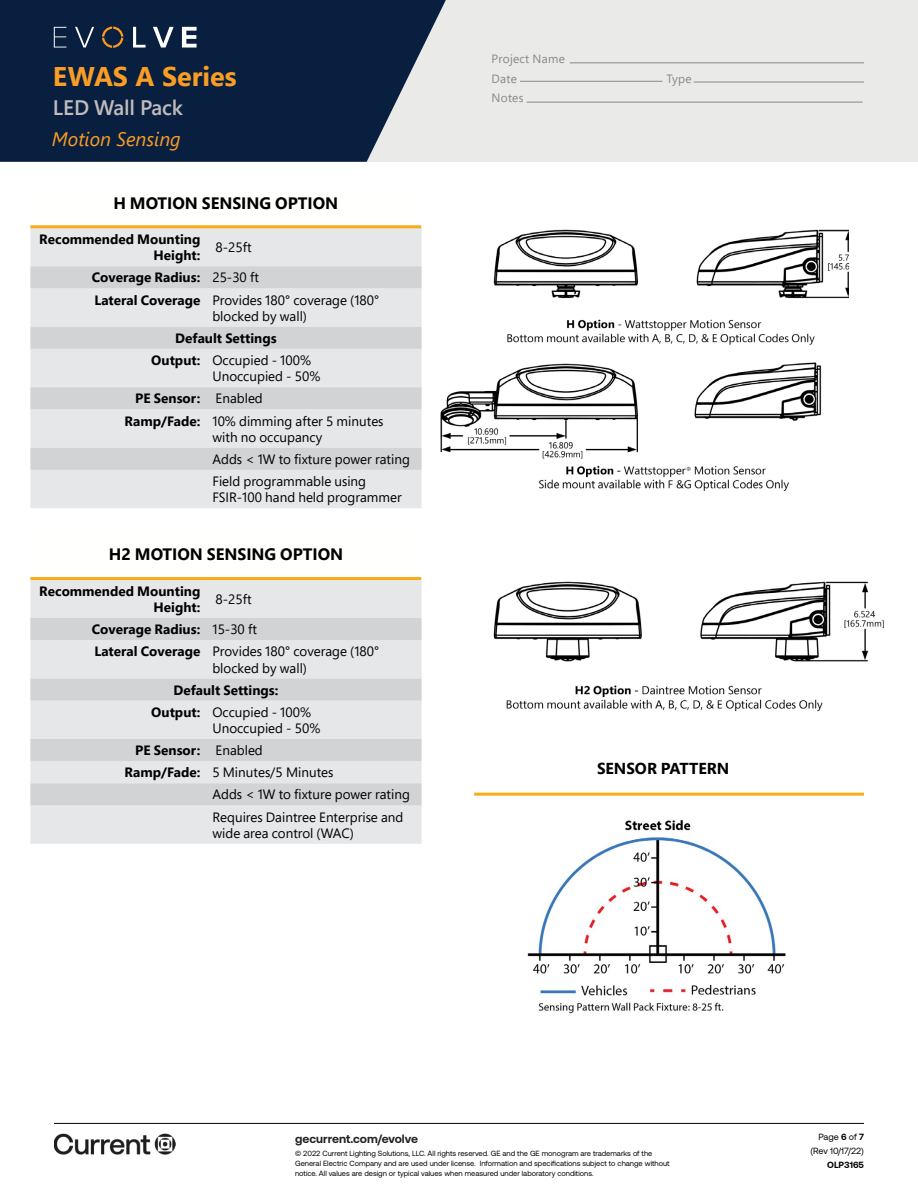
<style>
.page{position:relative;width:918px;height:1188px;background:#fff}
.page>*{position:absolute;margin:0;border:0;box-sizing:border-box;transform-origin:0 0}
.t1{font:700 27px "Segoe UI";color:#f99d25}
.t2{font:600 21px "Segoe Pro";color:#c0bcbc}
.t3{font:italic 19.5px "Segoe UI";color:#f99d25}
.t4{font:700 16.5px "Segoe Pro";color:#000}
.t5{font:700 15.9px "Segoe Pro";color:#000}
.t6{font:13.5px/22.2px "Segoe Pro";color:#000}
.t7{font:700 13.5px/16.2px "Segoe Pro";color:#000;text-align:right}
.t8{font:12px/19.5px "Segoe Pro";letter-spacing:.02em;color:#888887}
.t9{font:700 12px "Aeonik";color:#202322}
.t10{font:9px/14.1px "Aeonik";letter-spacing:-.005em;color:#000;text-align:right}
.t11{font:700 9px "Aeonik";color:#000}
.t12{font:7.5px/9.8px "Aeonik";color:#000}
.s1{font-weight:700}
.s2{font-weight:400}
</style>
<div class="page">
<div style="left:0;top:0;width:918px;height:162px;background:#eaeae8"></div>
<hr style="left:570px;top:62px;width:294px;height:1px;background:#888887">
<hr style="left:520px;top:81px;width:142px;height:1px;background:#888887">
<hr style="left:694px;top:82px;width:170px;height:1px;background:#888887">
<hr style="left:527px;top:102px;width:335px;height:1px;background:#888887">
<div style="left:30px;top:228px;width:392px;height:280px;background:#e6e7e8"></div>
<svg style="left:30px;top:266px;width:392px;height:204px;background:#dddedf"></svg>
<hr style="left:30px;top:225px;width:391px;height:3px;background:#fbaa19">
<div style="left:30px;top:580px;width:392px;height:264px;background:#e6e7e8"></div>
<svg style="left:30px;top:618px;width:392px;height:187px;background:#dcddde"></svg>
<hr style="left:30px;top:577px;width:391px;height:3px;background:#fbaa19">
<img style="left:440px;top:229px;width:409px;height:262px">
<hr style="left:474px;top:793px;width:390px;height:3px;background:#fbaa19">
<img style="left:527px;top:820px;width:259px;height:194px">
<img style="left:493px;top:581px;width:391px;height:131px">
<svg style="left:0;top:0;width:446px;height:162px;background:#1d314e"></svg>
<svg style="left:54px;top:27px;width:12px;height:21px"></svg>
<svg style="left:75px;top:27px;width:19px;height:21px"></svg>
<svg style="left:133px;top:27px;width:13px;height:21px"></svg>
<svg style="left:153px;top:27px;width:21px;height:21px"></svg>
<svg style="left:182px;top:27px;width:15px;height:21px"></svg>
<svg style="left:102px;top:27px;width:21px;height:21px"></svg>
<hr style="left:54px;top:1123px;width:810px;height:1px;background:#000">
<img style="left:54px;top:1133px;width:122px;height:22px">
<h1 class="t1" style="left:53px;top:61px;width:185px">EWAS A Series</h1>
<h2 class="t2" style="left:53px;top:93px;width:132px">LED Wall Pack</h2>
<h3 class="t3" style="left:52px;top:128px;width:130px">Motion Sensing</h3>
<p class="t4" style="left:113px;top:191px;width:226px">H MOTION SENSING OPTION</p>
<p class="t7" style="left:39px;top:231px;width:163px">Recommended Mounting<br>Height:</p>
<p class="t6" style="left:216px;top:236px;width:38px">8-25ft</p>
<p class="t6" style="left:92px;top:266px;width:289px"><span class="s1">Coverage Radius:</span> 25-30 ft<br><span class="s1">Lateral Coverage</span> Provides 180° coverage (180°</p>
<p class="t6" style="left:212px;top:305px;width:96px">blocked by wall)</p>
<p class="t7" style="left:151px;top:327px;width:161px;line-height:22.2px;text-align:left;text-indent:24px">Default Settings<br>Output: <span class="s2">Occupied - 100%</span></p>
<p class="t6" style="left:212px;top:365px;width:110px">Unoccupied - 50%</p>
<p class="t7" style="left:135px;top:390px;width:129px">PE Sensor: <span class="s2">Enabled</span></p>
<p class="t6" style="left:125px;top:409px;width:260px"><span class="s1">Ramp/Fade:</span> 10% dimming after 5 minutes</p>
<p class="t6" style="left:212px;top:426px;width:199px">with no occupancy<br>Adds &lt; 1W to fixture power rating<br>Field programmable using</p>
<p class="t6" style="left:212px;top:486px;width:191px">FSIR-100 hand held programmer</p>
<p class="t4" style="left:109px;top:542px;width:236px">H2 MOTION SENSING OPTION</p>
<p class="t7" style="left:39px;top:583px;width:163px">Recommended Mounting<br>Height:</p>
<p class="t6" style="left:216px;top:588px;width:38px">8-25ft</p>
<p class="t6" style="left:92px;top:618px;width:289px"><span class="s1">Coverage Radius:</span> 15-30 ft<br><span class="s1">Lateral Coverage</span> Provides 180° coverage (180°</p>
<p class="t6" style="left:212px;top:656px;width:96px">blocked by wall)</p>
<p class="t7" style="left:151px;top:678px;width:161px;line-height:22.2px;text-align:left;text-indent:22px">Default Settings:<br>Output: <span class="s2">Occupied - 100%</span></p>
<p class="t6" style="left:212px;top:717px;width:110px">Unoccupied - 50%</p>
<p class="t7" style="left:135px;top:742px;width:129px">PE Sensor: <span class="s2">Enabled</span></p>
<p class="t6" style="left:125px;top:761px;width:210px"><span class="s1">Ramp/Fade:</span> 5 Minutes/5 Minutes</p>
<p class="t6" style="left:212px;top:783px;width:199px">Adds &lt; 1W to fixture power rating</p>
<p class="t6" style="left:212px;top:805px;width:193px">Requires Daintree Enterprise and</p>
<p class="t6" style="left:212px;top:822px;width:143px">wide area control (WAC)</p>
<p class="t8" style="left:492px;top:49px;width:75px">Project Name<br>Date</p>
<p class="t8" style="left:492px;top:88px;width:33px">Notes</p>
<p class="t8" style="left:666px;top:68px;width:27px">Type</p>
<p class="t5" style="left:597px;top:757px;width:134px">SENSOR PATTERN</p>
<p class="t9" style="left:295px;top:1132px;width:124px">gecurrent.com/evolve</p>
<p class="t12" style="left:295px;top:1149px;width:376px">© 2022 Current Lighting Solutions, LLC. All rights reserved. GE and the GE monogram are trademarks of the<br>General Electric Company and are used under license. Information and specifications subject to change without notice. All values are design or typical values when measured under laboratory conditions.</p>
<p class="t10" style="left:811px;top:1130px;width:55px">Page <span class="s1">6</span> of <span class="s1">7 </span>(Rev 10/17/22)</p>
<p class="t11" style="left:827px;top:1160px;width:38px">OLP3165</p>
</div>
